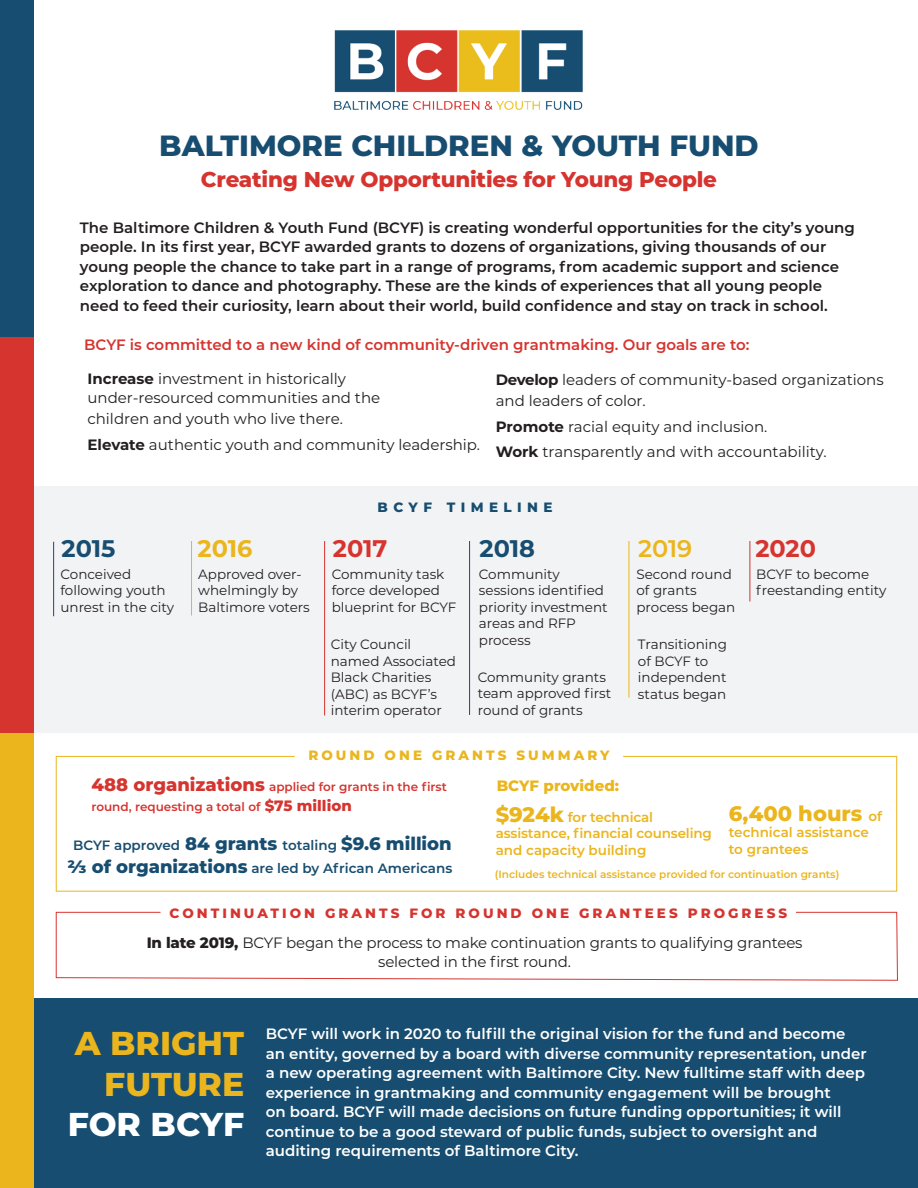
<style>
.page{position:relative;width:918px;height:1188px;background:#fff}
.page>*{position:absolute;margin:0;border:0;box-sizing:border-box;transform-origin:0 0}
.t1{font:800 33px/40.5px "Montserrat";color:#ebb51d;text-align:right}
.t2{font:800 33px "Montserrat";letter-spacing:-.005em;color:#fff}
.t3{font:800 29.25px "Montserrat";color:#174d70}
.t4{font:700 24px "Montserrat";color:#174d70}
.t5{font:700 24px "Montserrat";color:#d5342f}
.t6{font:700 24px "Montserrat";color:#ebb51d}
.t7{font:600 24px "Montserrat";color:#ebb51d}
.t8{font:800 21.45px "Montserrat";letter-spacing:-.01em;color:#d5342f}
.t9{font:800 21px "Montserrat";color:#ebb51d}
.t10{font:600 15px/19.5px "Montserrat";color:#231f20}
.t11{font:600 15px/19.5px "Montserrat";color:#fff}
.t12{font:15px/19.5px "Montserrat";color:#231f20}
.t13{font:600 15px "Montserrat";color:#d5342f}
.t14{font:800 15px "Montserrat";color:#ebb51d}
.t15{font:13.5px/16.5px "Montserrat";color:#231f20}
.t16{font:600 13.5px/16.5px "Montserrat";letter-spacing:-.005em;color:#ebb51d}
.t17{font:600 13.5px/22.4px "Montserrat";color:#174d70;text-align:center}
.t18{font:800 13.5px "Montserrat";letter-spacing:.225em;color:#d5342f}
.t19{font:800 13.5px "Montserrat";letter-spacing:.225em;color:#ebb51d}
.t20{font:800 13.5px "Montserrat";letter-spacing:.4em;color:#174d70}
.t21{font:600 12px/19.5px "Montserrat";color:#d5342f}
.t22{font:600 10.5px "Montserrat";color:#ebb51d}
.s1{font-weight:700}
.s2{font-weight:800;font-size:18px}
.s3{font-weight:800;font-size:15px}
.s4{font-weight:800;font-size:21px}
.s5{font-weight:600;font-size:13.5px}
.s6{font-weight:800}
</style>
<div class="page">
<div style="left:4px;top:998px;width:914px;height:190px;background:#174d70"></div>
<div style="left:14px;top:486px;width:904px;height:246px;background:#f2f3f4"></div>
<div style="left:0;top:728px;width:33px;height:460px;background:#ebb51d"></div>
<img style="left:334px;top:30px;width:249px;height:80px">
<div style="left:0;top:0;width:33px;height:357px;background:#174d70"></div>
<hr style="left:324px;top:541px;width:1px;height:174px;background:#d5342f">
<hr style="left:750px;top:541px;width:1px;height:60px;background:#d5342f">
<hr style="left:191px;top:541px;width:1px;height:75px;background:#ebb51d">
<hr style="left:629px;top:541px;width:1px;height:157px;background:#ebb51d">
<hr style="left:53px;top:542px;width:1px;height:74px;background:#253f8e">
<hr style="left:469px;top:541px;width:1px;height:174px;background:#253f8e">
<svg style="left:55px;top:756px;width:842px;height:136px"></svg>
<svg style="left:55px;top:912px;width:843px;height:69px"></svg>
<div style="left:0;top:337px;width:33px;height:395px;background:#d5342f"></div>
<h2 class="t3" style="left:159px;top:124px;width:601px">BALTIMORE CHILDREN &amp; YOUTH FUND</h2>
<h3 class="t8" style="left:201px;top:164px;width:518px">Creating New Opportunities for Young People</h3>
<p class="t10" style="left:80px;top:217px;width:777px">The Baltimore Children &amp; Youth Fund (BCYF) is creating wonderful opportunities for the city’s young people. In its first year, BCYF awarded grants to dozens of organizations, giving thousands of our young people the chance to take part in a range of programs, from academic support and science exploration to dance and photography. These are the kinds of experiences that all young people need to feed their curiosity, learn about their world, build confidence and stay on track in school.</p>
<p class="t13" style="left:84px;top:334px;width:667px">BCYF is committed to a new kind of community-driven grantmaking. Our goals are to:</p>
<p class="t12" style="left:87px;top:368px;width:294px"><span class="s1">Increase</span> investment in historically under-resourced communities and the</p>
<p class="t12" style="left:87px;top:405px;width:394px;line-height:25.5px">children and youth who live there.<br><span class="s1">Elevate</span> authentic youth and community leadership.</p>
<p class="t12" style="left:496px;top:369px;width:390px;line-height:21px"><span class="s1">Develop</span> leaders of community-based organizations and leaders of color.</p>
<p class="t12" style="left:496px;top:413px;width:332px;line-height:25.5px"><span class="s1">Promote</span> racial equity and inclusion.<br><span class="s1">Work</span> transparently and with accountability.</p>
<p class="t20" style="left:378px;top:498px;width:176px">BCYF TIMELINE</p>
<h3 class="t4" style="left:62px;top:531px;width:55px">2015</h3>
<h3 class="t6" style="left:198px;top:531px;width:56px">2016</h3>
<h3 class="t5" style="left:333px;top:531px;width:56px">2017</h3>
<h3 class="t4" style="left:480px;top:531px;width:57px">2018</h3>
<h3 class="t7" style="left:638px;top:531px;width:56px">2019</h3>
<h3 class="t5" style="left:755px;top:531px;width:62px">2020</h3>
<p class="t15" style="left:479px;top:565px;width:130px">Community sessions identified priority investment areas and RFP process</p>
<p class="t15" style="left:60px;top:565px;width:115px">Conceived following youth unrest in the city</p>
<p class="t15" style="left:198px;top:565px;width:113px">Approved over&shy;whelmingly by<br>Baltimore voters</p>
<p class="t15" style="left:332px;top:565px;width:126px">Community task force developed blueprint for BCYF</p>
<p class="t15" style="left:636px;top:565px;width:100px">Second round of grants process began</p>
<p class="t15" style="left:756px;top:565px;width:132px">BCYF to become freestanding entity</p>
<p class="t15" style="left:331px;top:636px;width:127px">City Council named Associated<br>Black Charities (ABC) as BCYF’s interim operator</p>
<p class="t15" style="left:638px;top:636px;width:90px">Transitioning of BCYF to independent status began</p>
<p class="t19" style="left:308px;top:746px;width:303px">ROUND ONE GRANTS SUMMARY</p>
<p class="t15" style="left:478px;top:668px;width:135px">Community grants team approved first round of grants</p>
<p class="t21" style="left:91px;top:777px;width:357px"><span class="s2">488 organizations</span> applied for grants in the first round, requesting a total of <span class="s3">$75 million</span></p>
<p class="t17" style="left:68px;top:834px;width:386px">BCYF approved <span class="s2">84 grants</span> totaling <span class="s2">$9.6 million ⅔ of organizations</span> are led by African Americans</p>
<p class="t14" style="left:497px;top:774px;width:124px">BCYF provided:</p>
<p class="t16" style="left:496px;top:808px;width:218px"><span class="s4">$924k</span> for technical assistance, financial counseling and capacity building</p>
<h3 class="t9" style="left:729px;top:798px;width:155px">6,400 hours <span class="s5">of</span></h3>
<p class="t16" style="left:729px;top:824px;width:142px">technical assistance to grantees</p>
<p class="t22" style="left:495px;top:867px;width:346px">(Includes technical assistance provided for continuation grants)</p>
<p class="t18" style="left:170px;top:903px;width:619px">CONTINUATION GRANTS FOR ROUND ONE GRANTEES PROGRESS</p>
<p class="t12" style="left:147px;top:932px;width:657px;text-align:center"><span class="s6">In late 2019,</span> BCYF began the process to make continuation grants to qualifying grantees selected in the first round.</p>
<h1 class="t1" style="left:75px;top:1022px;width:171px">A BRIGHT<br>FUTURE</h1>
<h1 class="t2" style="left:68px;top:1101px;width:178px">FOR BCYF</h1>
<p class="t11" style="left:266px;top:1024px;width:603px">BCYF will work in 2020 to fulfill the original vision for the fund and become an entity, governed by a board with diverse community representation, under a new operating agreement with Baltimore City. New fulltime staff with deep experience in grantmaking and community engagement will be brought<br>on board. BCYF will made decisions on future funding opportunities; it will continue to be a good steward of public funds, subject to oversight and auditing requirements of Baltimore City.</p>
</div>
